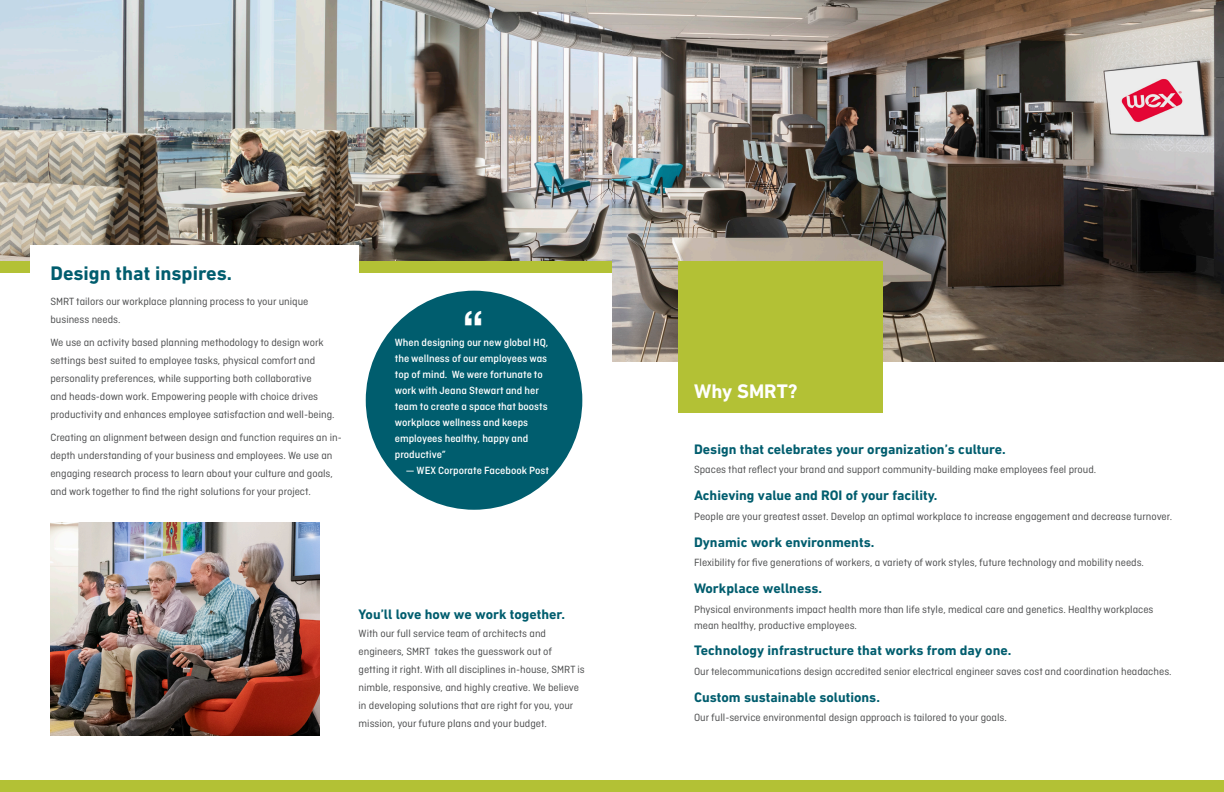
<style>
.page{position:relative;width:1224px;height:792px;background:#fff}
.page>*{position:absolute;margin:0;border:0;box-sizing:border-box;transform-origin:0 0}
.t1{font:700 45px "Helvetica Neue LT Std";color:#fff}
.t2{font:700 20px "DIN Next LT Pro";color:#005d6e}
.t3{font:700 20px "DIN Next LT Pro";color:#fff}
.t4{font:700 14px "DIN Next LT Pro";color:#005d6e}
.Body_Copy_Brochure_S{font:11px/18px "Ciutadella";color:#4b4c4d}
.t5{font:500 11px/16px "Ciutadella";color:#fff}
</style>
<div class="page">
<img style="left:0;top:0;width:612px;height:261px">
<div style="left:0;top:261px;width:612px;height:12px;background:#b3c135"></div>
<div style="left:30px;top:245px;width:329px;height:32px;background:#fff"></div>
<div style="left:0;top:780px;width:1224px;height:12px;background:#b3c135"></div>
<img style="left:612px;top:0;width:612px;height:361px">
<div style="left:366px;top:291px;width:216px;height:219px;background:#005d6e;border-radius:50%"></div>
<div style="left:678px;top:261px;width:204px;height:152px;background:#b3c135"></div>
<img style="left:50px;top:522px;width:270px;height:213px">
<p class="t2" style="left:50px;top:261px;width:183px">Design that inspires.</p>
<p class="Body_Copy_Brochure_S" style="left:50px;top:293px;width:260px">SMRT tailors our workplace planning process to your unique business needs.</p>
<p class="Body_Copy_Brochure_S" style="left:50px;top:334px;width:286px">We use an activity based planning methodology to design work settings best suited to employee tasks, physical comfort and personality preferences, while supporting both collaborative<br>and heads-down work. Empowering people with choice drives productivity and enhances employee satisfaction and well-being.</p>
<p class="Body_Copy_Brochure_S" style="left:50px;top:429px;width:293px">Creating an alignment between design and function requires an in&shy;depth understanding of your business and employees. We use an engaging research process to learn about your culture and goals, and work together to find the right solutions for your project.</p>
<p class="t4" style="left:694px;top:441px;width:313px">Design that celebrates your organization’s culture.</p>
<p class="t1" style="left:463px;top:299px;width:22px">“</p>
<p class="t5" style="left:395px;top:350px;width:154px">the wellness of our employees was top of mind. We were fortunate to work with Jeana Stewart and her team to create a space that boosts workplace wellness and keeps employees healthy, happy and productive”</p>
<p class="t5" style="left:406px;top:462px;width:145px">— WEX Corporate Facebook Post</p>
<p class="t5" style="left:395px;top:334px;width:155px">When designing our new global HQ,</p>
<p class="t3" style="left:694px;top:380px;width:105px">Why SMRT?</p>
<p class="Body_Copy_Brochure_S" style="left:694px;top:461px;width:404px">Spaces that reflect your brand and support community-building make employees feel proud.</p>
<p class="t4" style="left:694px;top:487px;width:245px">Achieving value and ROI of your facility.</p>
<p class="Body_Copy_Brochure_S" style="left:694px;top:507px;width:480px">People are your greatest asset. Develop an optimal workplace to increase engagement and decrease turnover.</p>
<p class="t4" style="left:694px;top:534px;width:182px">Dynamic work environments.</p>
<p class="Body_Copy_Brochure_S" style="left:694px;top:554px;width:451px">Flexibility for five generations of workers, a variety of work styles, future technology and mobility needs.</p>
<p class="t4" style="left:694px;top:580px;width:130px">Workplace wellness.</p>
<p class="Body_Copy_Brochure_S" style="left:694px;top:601px;width:461px;line-height:16px">Physical environments impact health more than life style, medical care and genetics. Healthy workplaces mean healthy, productive employees.</p>
<p class="t4" style="left:694px;top:643px;width:319px">Technology infrastructure that works from day one.</p>
<p class="Body_Copy_Brochure_S" style="left:694px;top:662px;width:479px">Our telecommunications design accredited senior electrical engineer saves cost and coordination headaches.</p>
<p class="t4" style="left:694px;top:689px;width:187px">Custom sustainable solutions.</p>
<p class="Body_Copy_Brochure_S" style="left:694px;top:709px;width:314px">Our full-service environmental design approach is tailored to your goals.</p>
<p class="t4" style="left:359px;top:606px;width:208px">You’ll love how we work together.</p>
<p class="Body_Copy_Brochure_S" style="left:359px;top:624px;width:228px">With our full service team of architects and engineers, SMRT takes the guesswork out of getting it right. With all disciplines in-house, SMRT is nimble, responsive, and highly creative. We believe in developing solutions that are right for you, your mission, your future plans and your budget.</p>
</div>
